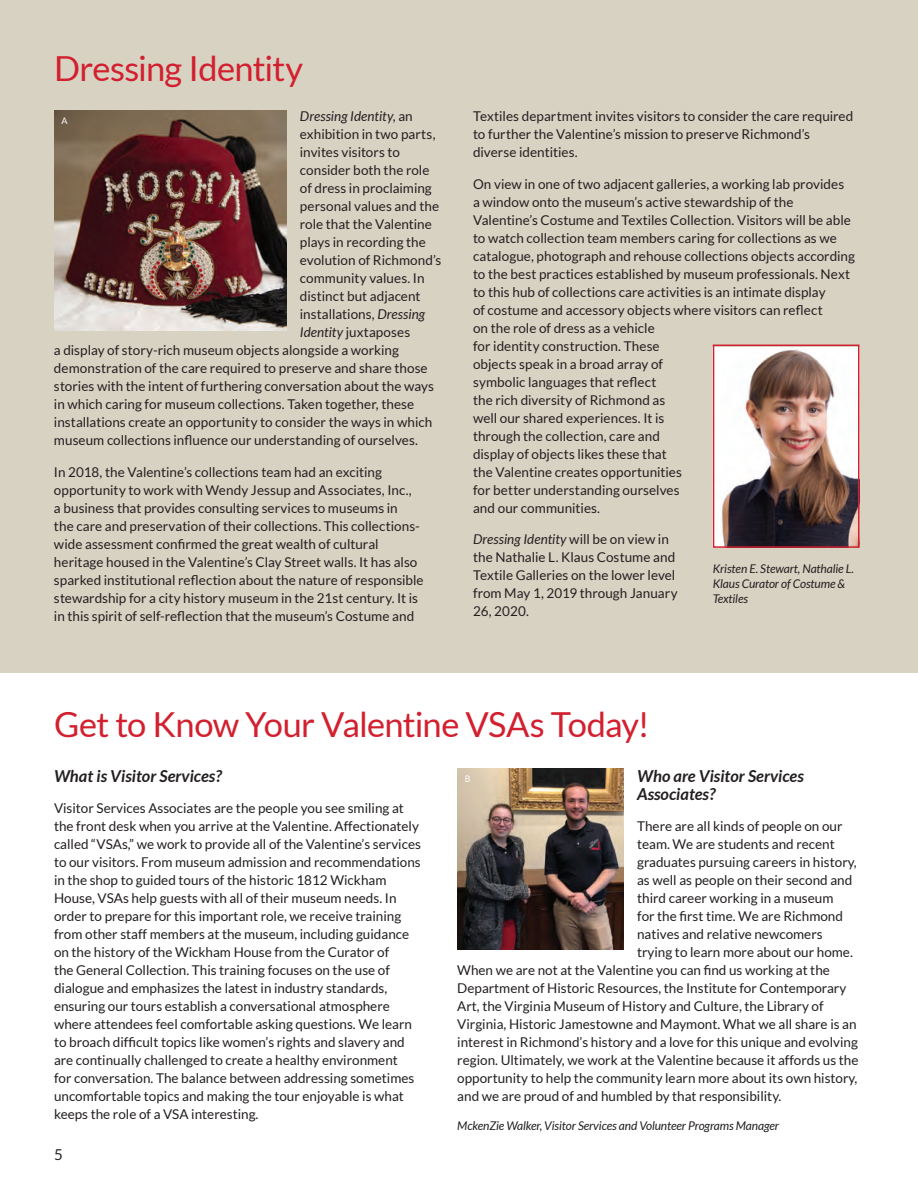
<style>
.page{position:relative;width:918px;height:1188px;background:#fff}
.page>*{position:absolute;margin:0;border:0;box-sizing:border-box;transform-origin:0 0}
.Title_24_30{font:34.5px "Lato";letter-spacing:-.025em;color:#d2202f}
.Body_9_12{font:italic 700 16.5px/18px "Lato";color:#231f20}
.Subhead_10_13{font:15px "Lato";color:#231f20}
.Body_9_12-2{font:13.5px/18px "Lato";color:#231f20}
.Body_9_12-3{font:italic 13.5px "Lato";color:#231f20}
.Body_Alt_8_10{font:italic 12px/15px "Lato";letter-spacing:-.01em;color:#231f20}
.Photo_Tag{font:9px "Lato";color:#fff}
.s1{font-style:normal}
.s2{font-style:italic}
</style>
<div class="page">
<div style="left:0;top:0;width:918px;height:673px;background:#d8d2c3"></div>
<img style="left:716px;top:348px;width:141px;height:197px">
<div style="left:713px;top:345px;width:147px;height:203px;border:2px solid #d2202f"></div>
<img style="left:457px;top:768px;width:167px;height:182px">
<img style="left:54px;top:110px;width:232px;height:221px">
<p class="Title_24_30" style="left:54px;top:49px;width:251px">Dressing Identity</p>
<p class="Body_9_12-3" style="left:300px;top:109px;width:114px">Dressing Identity<span class="s1">, an</span></p>
<p class="Body_9_12-2" style="left:300px;top:125px;width:137px">exhibition in two parts,</p>
<p class="Body_9_12-2" style="left:300px;top:143px;width:102px">invites visitors to</p>
<p class="Body_9_12-2" style="left:300px;top:161px;width:131px">consider both the role</p>
<p class="Body_9_12-2" style="left:300px;top:179px;width:133px">of dress in proclaiming</p>
<p class="Body_9_12-2" style="left:300px;top:197px;width:141px">personal values and the</p>
<p class="Body_9_12-2" style="left:300px;top:215px;width:134px">role that the Valentine</p>
<p class="Body_9_12-2" style="left:300px;top:233px;width:128px">plays in recording the</p>
<p class="Body_9_12-2" style="left:300px;top:251px;width:143px">evolution of Richmond’s</p>
<p class="Body_9_12-2" style="left:300px;top:269px;width:126px">community values. In</p>
<p class="Body_9_12-2" style="left:300px;top:287px;width:122px">distinct but adjacent</p>
<p class="Body_9_12-2" style="left:300px;top:305px;width:127px">installations, <span class="s2">Dressing</span></p>
<p class="Body_9_12-2" style="left:300px;top:323px;width:112px"><span class="s2">Identity</span> juxtaposes</p>
<p class="Body_9_12-2" style="left:54px;top:341px;width:347px">a display of story-rich museum objects alongside a working</p>
<p class="Body_9_12-2" style="left:54px;top:359px;width:375px">demonstration of the care required to preserve and share those</p>
<p class="Body_9_12-2" style="left:54px;top:377px;width:381px">stories with the intent of furthering conversation about the ways</p>
<p class="Body_9_12-2" style="left:54px;top:395px;width:362px">in which caring for museum collections. Taken together, these</p>
<p class="Body_9_12-2" style="left:54px;top:413px;width:380px">installations create an opportunity to consider the ways in which</p>
<p class="Body_9_12-2" style="left:54px;top:431px;width:365px">museum collections influence our understanding of ourselves.</p>
<p class="Body_9_12-2" style="left:54px;top:463px;width:371px">In 2018, the Valentine’s collections team had an exciting opportunity to work with Wendy Jessup and Associates, Inc.,<br>a business that provides consulting services to museums in<br>the care and preservation of their collections. This collections&shy;wide assessment confirmed the great wealth of cultural heritage housed in the Valentine’s Clay Street walls. It has also sparked institutional reflection about the nature of responsible stewardship for a city history museum in the 21st century. It is in this spirit of self-reflection that the museum’s Costume and</p>
<p class="Photo_Tag" style="left:62px;top:116px;width:8px">A</p>
<p class="Body_9_12-2" style="left:473px;top:107px;width:382px">Textiles department invites visitors to consider the care required to further the Valentine’s mission to preserve Richmond’s diverse identities.</p>
<p class="Body_9_12-2" style="left:473px;top:175px;width:384px">On view in one of two adjacent galleries, a working lab provides<br>a window onto the museum’s active stewardship of the Valentine’s Costume and Textiles Collection. Visitors will be able to watch collection team members caring for collections as we catalogue, photograph and rehouse collections objects according to the best practices established by museum professionals. Next to this hub of collections care activities is an intimate display<br>of costume and accessory objects where visitors can reflect<br>on the role of dress as a vehicle<br>for identity construction. These<br>objects speak in a broad array of<br>symbolic languages that reflect<br>the rich diversity of Richmond as<br>well our shared experiences. It is<br>through the collection, care and<br>display of objects likes these that<br>the Valentine creates opportunities<br>for better understanding ourselves<br>and our communities.</p>
<p class="Body_9_12-2" style="left:473px;top:530px;width:206px"><span class="s2">Dressing Identity</span> will be on view in the Nathalie L. Klaus Costume and<br>Textile Galleries on the lower level from May 1, 2019 through January<br>26, 2020.</p>
<p class="Body_Alt_8_10" style="left:713px;top:562px;width:143px">Kristen E. Stewart, Nathalie L.<br>Klaus Curator of Costume &amp;<br>Textiles</p>
<p class="Title_24_30" style="left:54px;top:706px;width:597px">Get to Know Your Valentine VSAs Today!</p>
<p class="Body_9_12" style="left:54px;top:767px;width:169px">What is Visitor Services?</p>
<p class="Body_9_12-2" style="left:54px;top:799px;width:368px">Visitor Services Associates are the people you see smiling at the front desk when you arrive at the Valentine. Affectionately called “VSAs,” we work to provide all of the Valentine’s services to our visitors. From museum admission and recommendations in the shop to guided tours of the historic 1812 Wickham House, VSAs help guests with all of their museum needs. In order to prepare for this important role, we receive training from other staff members at the museum, including guidance on the history of the Wickham House from the Curator of<br>the General Collection. This training focuses on the use of dialogue and emphasizes the latest in industry standards, ensuring our tours establish a conversational atmosphere where attendees feel comfortable asking questions. We learn to broach difficult topics like women’s rights and slavery and are continually challenged to create a healthy environment<br>for conversation. The balance between addressing sometimes uncomfortable topics and making the tour enjoyable is what keeps the role of a VSA interesting.</p>
<p class="Body_9_12" style="left:637px;top:767px;width:168px">Who are Visitor Services<br>Associates?</p>
<p class="Body_9_12-2" style="left:637px;top:817px;width:207px">There are all kinds of people on our</p>
<p class="Body_9_12-2" style="left:637px;top:835px;width:199px">team. We are students and recent</p>
<p class="Body_9_12-2" style="left:637px;top:853px;width:221px">graduates pursuing careers in history,</p>
<p class="Body_9_12-2" style="left:637px;top:871px;width:217px">as well as people on their second and</p>
<p class="Body_9_12-2" style="left:637px;top:889px;width:198px">third career working in a museum</p>
<p class="Body_9_12-2" style="left:637px;top:907px;width:207px">for the first time. We are Richmond</p>
<p class="Body_9_12-2" style="left:637px;top:925px;width:187px">natives and relative newcomers</p>
<p class="Body_9_12-2" style="left:637px;top:943px;width:217px">trying to learn more about our home.</p>
<p class="Body_9_12-2" style="left:457px;top:961px;width:374px">When we are not at the Valentine you can find us working at the</p>
<p class="Body_9_12-2" style="left:457px;top:979px;width:390px">Department of Historic Resources, the Institute for Contemporary</p>
<p class="Body_9_12-2" style="left:457px;top:997px;width:368px">Art, the Virginia Museum of History and Culture, the Library of</p>
<p class="Body_9_12-2" style="left:457px;top:1015px;width:401px">Virginia, Historic Jamestowne and Maymont. What we all share is an</p>
<p class="Body_9_12-2" style="left:457px;top:1033px;width:402px">interest in Richmond’s history and a love for this unique and evolving</p>
<p class="Body_9_12-2" style="left:457px;top:1051px;width:403px">region. Ultimately, we work at the Valentine because it affords us the</p>
<p class="Body_9_12-2" style="left:457px;top:1069px;width:402px">opportunity to help the community learn more about its own history,</p>
<p class="Body_9_12-2" style="left:457px;top:1087px;width:325px">and we are proud of and humbled by that responsibility.</p>
<p class="Body_Alt_8_10" style="left:457px;top:1118px;width:323px">MckenZie Walker, Visitor Services and Volunteer Programs Manager</p>
<p class="Photo_Tag" style="left:465px;top:774px;width:7px">B</p>
<p class="Subhead_10_13" style="left:54px;top:1146px;width:10px">5</p>
</div>
